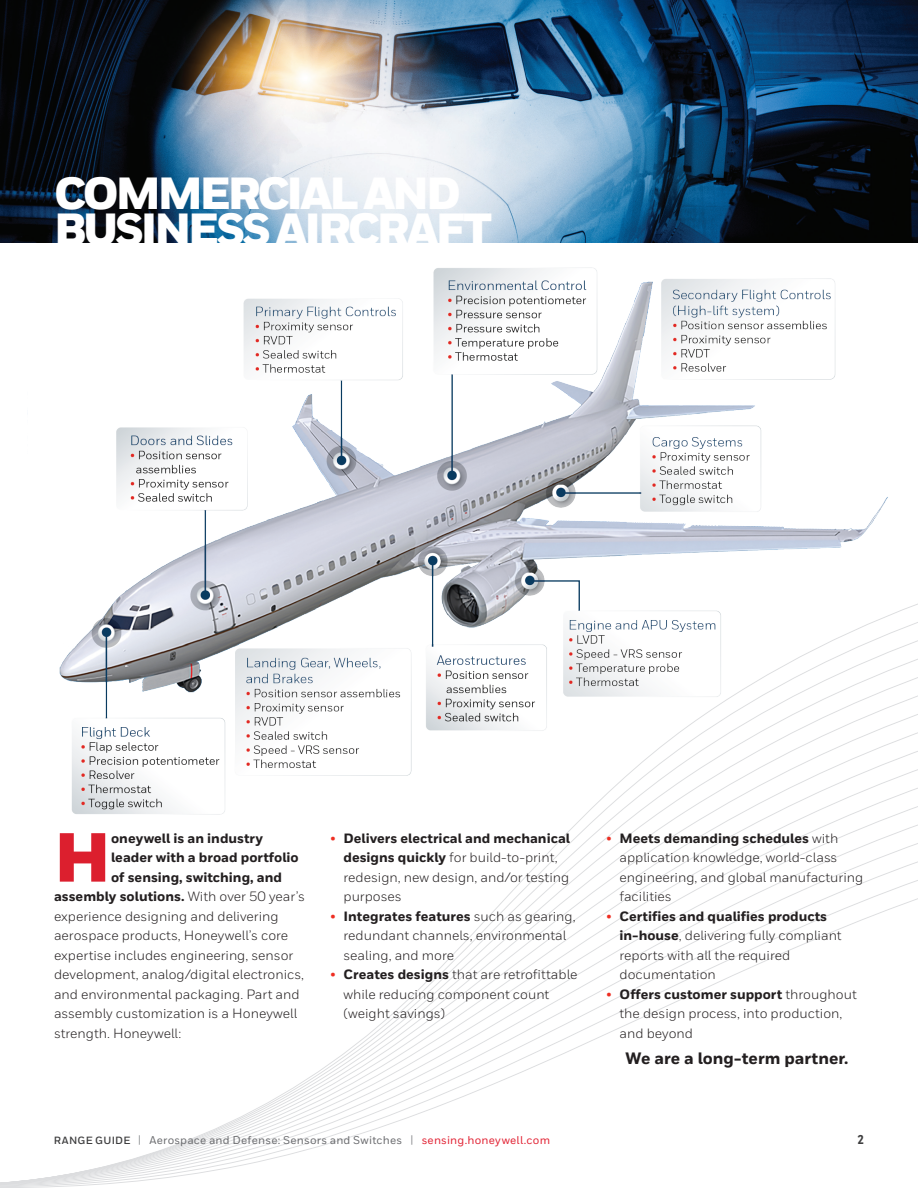
<style>
.page{position:relative;width:918px;height:1188px;background:#fff}
.page>*{position:absolute;margin:0;border:0;box-sizing:border-box;transform-origin:0 0}
.t1{font:900 69.15px "Honeywell Sans";color:#dc1f2e}
.t2{font:900 45px/36px "Honeywell Sans";letter-spacing:-.07em;color:#fff}
.Body_Copy_hanging{font:800 16.5px "Honeywell Sans";color:#231f20}
.Body_Copy_hanging-2{font:13.5px/19.5px "Honeywell Sans";color:#231f20}
.t3{font:800 13.5px "Honeywell Sans";color:#231f20}
.t4{font:800 12.75px "Honeywell Cond";color:#3e3e3f}
.t5{font:500 11.25px "Honeywell Sans";letter-spacing:.02em;color:#6c6d70}
.s1{font-weight:400}
.s2{color:#ee2e22}
.s3{font-weight:800}
.s4{font-weight:700;font-size:10.5px;color:#3e3e3f}
.s5{font-size:11.4px;color:#939598}
.s6{color:#e22536}
</style>
<div class="page">
<img style="left:0;top:0;width:918px;height:243px">
<svg style="left:0;top:836px;width:918px;height:352px"></svg>
<img style="left:59px;top:267px;width:832px;height:547px">
<p class="t2" style="left:54px;top:177px;width:440px">COMMERCIAL AND<br>BUSINESS AIRCRAFT</p>
<p class="t1" style="left:54px;top:815px;width:59px">H</p>
<p class="t3" style="left:111px;top:830px;width:154px">oneywell is an industry</p>
<p class="t3" style="left:111px;top:849px;width:189px">leader with a broad portfolio</p>
<p class="t3" style="left:111px;top:869px;width:172px">of sensing, switching, and</p>
<p class="t3" style="left:54px;top:888px;width:253px">assembly solutions. <span class="s1">With over 50 year’s</span></p>
<p class="Body_Copy_hanging-2" style="left:54px;top:906px;width:226px">experience designing and delivering</p>
<p class="Body_Copy_hanging-2" style="left:54px;top:926px;width:236px">aerospace products, Honeywell’s core</p>
<p class="Body_Copy_hanging-2" style="left:54px;top:945px;width:241px">expertise includes engineering, sensor</p>
<p class="Body_Copy_hanging-2" style="left:54px;top:965px;width:252px">development, analog/digital electronics,</p>
<p class="Body_Copy_hanging-2" style="left:54px;top:984px;width:247px">and environmental packaging. Part and</p>
<p class="Body_Copy_hanging-2" style="left:54px;top:1004px;width:245px">assembly customization is a Honeywell</p>
<p class="Body_Copy_hanging-2" style="left:54px;top:1023px;width:129px">strength. Honeywell:</p>
<p class="Body_Copy_hanging-2" style="left:344px;top:828px;width:228px;text-indent:-14px"><span class="s2">•</span> <span class="s3">Delivers electrical and mechanical designs quickly</span> for build-to-print, redesign, new design, and/or testing purposes</p>
<p class="Body_Copy_hanging-2" style="left:344px;top:906px;width:234px;text-indent:-14px"><span class="s2">•</span> <span class="s3">Integrates features</span> such as gearing, redundant channels, environmental sealing, and more</p>
<p class="Body_Copy_hanging-2" style="left:344px;top:965px;width:236px;text-indent:-14px"><span class="s2">•</span> <span class="s3">Creates designs</span> that are retrofittable while reducing component count (weight savings)</p>
<p class="Body_Copy_hanging-2" style="left:620px;top:828px;width:245px;text-indent:-14px"><span class="s2">•</span> <span class="s3">Meets demanding schedules</span> with application knowledge, world-class engineering, and global manufacturing facilities</p>
<p class="Body_Copy_hanging-2" style="left:620px;top:906px;width:224px;text-indent:-14px"><span class="s2">•</span> <span class="s3">Certifies and qualifies products in-house</span>, delivering fully compliant reports with all the required documentation</p>
<p class="Body_Copy_hanging-2" style="left:619px;top:984px;width:239px;text-indent:-13px"><span class="s2">•</span> <span class="s3">Offers customer support</span> throughout the design process, into production, and beyond</p>
<p class="Body_Copy_hanging" style="left:625px;top:1048px;width:224px">We are a long-term partner.</p>
<p class="t5" style="left:54px;top:1133px;width:498px"><span class="s4">RANGE GUIDE</span> <span class="s5">|</span> Aerospace and Defense: Sensors and Switches <span class="s5">|</span> <span class="s6">sensing.honeywell.com</span></p>
<p class="t4" style="left:858px;top:1132px;width:7px">2</p>
</div>
